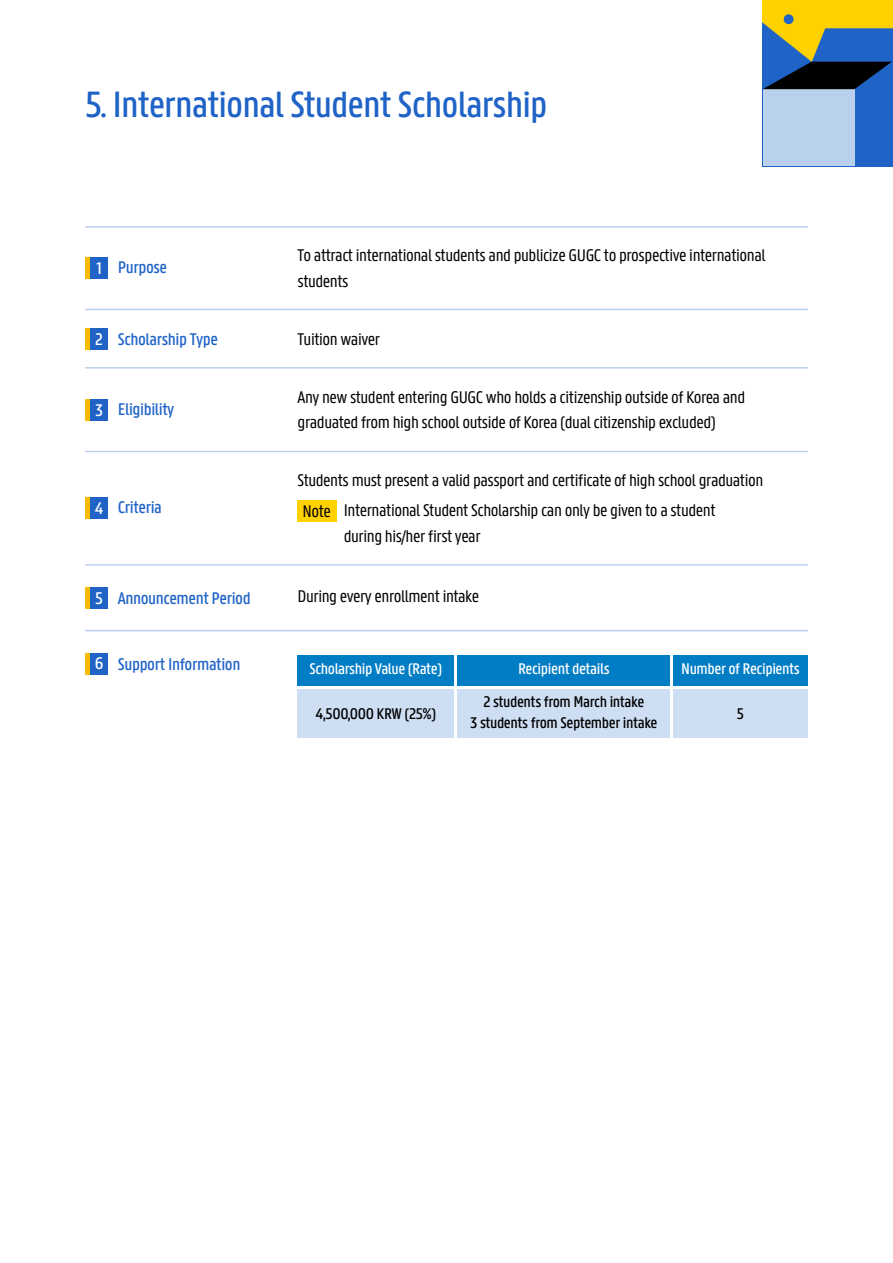
<style>
.page{position:relative;width:893px;height:1263px;background:#fff}
.page>*{position:absolute;margin:0;border:0;box-sizing:border-box;transform-origin:0 0}
.t1{font:500 39px "U Gent Panno Text";letter-spacing:-.025em;color:#1f63c7}
.t2{font:18px/25.5px "U Gent Panno Text";letter-spacing:-.025em;color:#000}
.t3{font:500 18px "U Gent Panno Text";letter-spacing:-.025em;color:#1f63c7}
.t4{font:500 18px "U Gent Panno Text";color:#fff}
.t5{font:500 16.5px/21px "U Gent Panno Text";letter-spacing:-.025em;color:#000;text-align:center}
.t6{font:500 16.5px "U Gent Panno Text";letter-spacing:-.025em;color:#fff}
</style>
<div class="page">
<div style="left:763px;top:0;width:130px;height:166px;background:#1f63c7"></div>
<div style="left:763px;top:89px;width:91px;height:77px;background:#bad1ed"></div>
<svg style="left:763px;top:0;width:130px;height:89px"></svg>
<div style="left:85px;top:258px;width:5px;height:21px;background:#f9bb00"></div>
<div style="left:85px;top:328px;width:5px;height:21px;background:#f9bb00"></div>
<div style="left:85px;top:399px;width:5px;height:21px;background:#f9bb00"></div>
<div style="left:85px;top:498px;width:5px;height:21px;background:#f9bb00"></div>
<div style="left:85px;top:587px;width:5px;height:21px;background:#f9bb00"></div>
<div style="left:85px;top:653px;width:5px;height:21px;background:#f9bb00"></div>
<div style="left:90px;top:258px;width:18px;height:21px;background:#1f63c7"></div>
<div style="left:90px;top:328px;width:18px;height:21px;background:#1f63c7"></div>
<div style="left:90px;top:399px;width:18px;height:21px;background:#1f63c7"></div>
<div style="left:90px;top:498px;width:18px;height:21px;background:#1f63c7"></div>
<div style="left:90px;top:587px;width:18px;height:21px;background:#1f63c7"></div>
<div style="left:90px;top:653px;width:18px;height:21px;background:#1f63c7"></div>
<hr style="left:85px;top:309px;width:723px;height:1px;background:#bad1ed">
<hr style="left:85px;top:226px;width:723px;height:2px;background:#bad1ed">
<hr style="left:85px;top:367px;width:723px;height:2px;background:#bad1ed">
<hr style="left:85px;top:451px;width:723px;height:1px;background:#bad1ed">
<hr style="left:85px;top:564px;width:723px;height:2px;background:#bad1ed">
<hr style="left:85px;top:630px;width:723px;height:1px;background:#bad1ed">
<div style="left:297px;top:655px;width:157px;height:31px;background:#007dc4"></div>
<div style="left:458px;top:655px;width:212px;height:31px;background:#007dc4"></div>
<div style="left:673px;top:655px;width:135px;height:31px;background:#007dc4"></div>
<div style="left:297px;top:689px;width:157px;height:48px;background:#cfdff3"></div>
<div style="left:458px;top:689px;width:212px;height:48px;background:#cfdff3"></div>
<div style="left:673px;top:689px;width:135px;height:48px;background:#cfdff3"></div>
<div style="left:297px;top:500px;width:39px;height:22px;background:#ffd100"></div>
<h1 class="t1" style="left:85px;top:81px;width:464px">5. International Student Scholarship</h1>
<p class="t4" style="left:96px;top:257px;width:7px">1</p>
<p class="t3" style="left:118px;top:256px;width:51px">Purpose</p>
<p class="t2" style="left:298px;top:242px;width:469px">To attract international students and publicize GUGC to prospective international students</p>
<p class="t4" style="left:95px;top:328px;width:9px">2</p>
<p class="t3" style="left:118px;top:328px;width:102px">Scholarship Type</p>
<p class="t2" style="left:298px;top:326px;width:84px">Tuition waiver</p>
<p class="t4" style="left:95px;top:399px;width:10px">3</p>
<p class="t3" style="left:118px;top:398px;width:58px">Eligibility</p>
<p class="t2" style="left:298px;top:384px;width:449px">Any new student entering GUGC who holds a citizenship outside of Korea and graduated from high school outside of Korea (dual citizenship excluded)</p>
<p class="t4" style="left:95px;top:497px;width:10px">4</p>
<p class="t3" style="left:118px;top:497px;width:46px">Criteria</p>
<p class="t2" style="left:298px;top:465px;width:467px;line-height:30.3px;text-align:center">Students must present a valid passport and certificate of high school graduation<br>International Student Scholarship can only be given to a student</p>
<p class="t2" style="left:344px;top:523px;width:138px">during his/her first year</p>
<p class="t2" style="left:303px;top:498px;width:30px">Note</p>
<p class="t4" style="left:95px;top:587px;width:9px">5</p>
<p class="t3" style="left:118px;top:587px;width:134px">Announcement Period</p>
<p class="t2" style="left:298px;top:583px;width:183px">During every enrollment intake</p>
<p class="t4" style="left:95px;top:653px;width:10px">6</p>
<p class="t6" style="left:309px;top:659px;width:134px">Scholarship Value (Rate)</p>
<p class="t6" style="left:518px;top:659px;width:93px">Recipient details</p>
<p class="t6" style="left:681px;top:659px;width:120px">Number of Recipients</p>
<p class="t5" style="left:315px;top:703px;width:122px">4,500,000 KRW (25%)</p>
<p class="t5" style="left:470px;top:691px;width:189px">2 students from March intake<br>3 students from September intake</p>
<p class="t5" style="left:737px;top:703px;width:9px">5</p>
<p class="t3" style="left:118px;top:653px;width:124px">Support Information</p>
</div>
